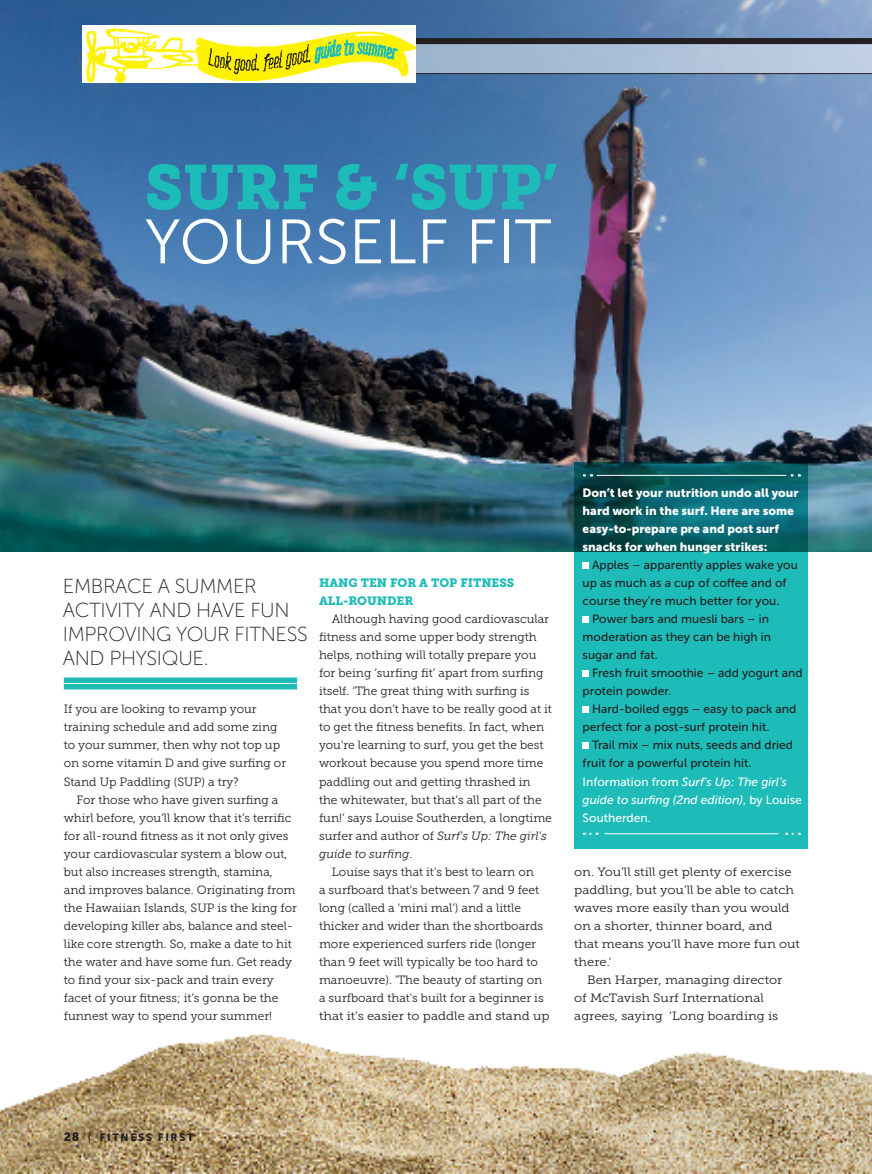
<style>
.page{position:relative;width:872px;height:1174px;background:#fff}
.page>*{position:absolute;margin:0;border:0;box-sizing:border-box;transform-origin:0 0}
.Body_copy{font:62.4px/54px "Museo Sans 300";color:#fff}
.Intro_Sans_CAPS{font:20.25px/24px "Museo Sans 100";letter-spacing:-.02em;color:#231f20}
.Body_copy-2{font:12px/18px "Museo Slab 300";color:#231f20}
.Body_copy-3{font:12px/18px "Museo Sans 500";color:#231f20}
.Body_copy-4{font:12px/18px "Museo Slab 300";color:#231f20;scale:1.09 1}
.Body_copy-5{font:12px/18px "Museo Sans 900";color:#fff}
.Body_copy-6{font:italic 12px/18px "Museo Sans 500";color:#fff}
.Body_copy-7{font:12px "Museo Slab 900";color:#1dbcb8}
.t1{font:10.5px "Museo Sans 900";letter-spacing:.16em;color:#231f20}
.s1{font-family:"Museo Slab 900";color:#1dbcb8}
.s2{font-style:normal}
.s3{font-style:italic}
.s4{font-size:12px}
.s5{font-family:"Museo Sans 300";font-size:12px}
</style>
<div class="page">
<img style="left:0;top:848px;width:872px;height:326px">
<img style="left:0;top:0;width:872px;height:551px">
<svg style="left:415px;top:44px;width:457px;height:29px;background:#adc0d8"></svg>
<div style="left:64px;top:677px;width:233px;height:12px;background:#1dbcb8"></div>
<hr style="left:64px;top:683px;width:233px;height:1px;background:#fff">
<svg style="left:574px;top:462px;width:234px;height:386px;background:#18a5a4"></svg>
<svg style="left:582px;top:562px;width:6px;height:6px"></svg>
<svg style="left:582px;top:616px;width:6px;height:6px"></svg>
<svg style="left:582px;top:670px;width:6px;height:6px"></svg>
<svg style="left:582px;top:706px;width:6px;height:6px"></svg>
<svg style="left:582px;top:742px;width:6px;height:6px"></svg>
<hr style="left:604px;top:833px;width:174px;height:1px;background:#fff">
<svg style="left:786px;top:832px;width:14px;height:3px"></svg>
<svg style="left:584px;top:832px;width:13px;height:3px"></svg>
<div style="left:338px;top:38px;width:534px;height:6px;background:#231f20"></div>
<hr style="left:256px;top:73px;width:616px;height:1px;background:#231f20">
<img style="left:83px;top:26px;width:332px;height:56px">
<hr style="left:596px;top:475px;width:190px;height:1px;background:#fff">
<svg style="left:791px;top:474px;width:9px;height:2px"></svg>
<svg style="left:584px;top:474px;width:8px;height:2px"></svg>
<p class="Body_copy" style="left:145px;top:161px;width:414px"><span class="s1">SURF &amp; ‘SUP’<br></span>YOURSELF FIT</p>
<p class="Intro_Sans_CAPS" style="left:63px;top:574px;width:246px">EMBRACE A SUMMER<br>ACTIVITY AND HAVE FUN<br>IMPROVING YOUR FITNESS<br>AND PHYSIQUE.</p>
<p class="Body_copy-2" style="left:64px;top:700px;width:224px">If you are looking to revamp your training schedule and add some zing to your summer, then why not top up on some vitamin D and give surfing or Stand Up Paddling (SUP) a try?</p>
<p class="Body_copy-2" style="left:64px;top:790px;width:234px;text-indent:13px">For those who have given surfing a whirl before, you’ll know that it’s terrific for all-round fitness as it not only gives your cardiovascular system a blow out, but also increases strength, stamina, and improves balance. Originating from the Hawaiian Islands, SUP is the king for developing killer abs, balance and steel&shy;like core strength. So, make a date to hit the water and have some fun. Get ready to find your six-pack and train every facet of your fitness; it’s gonna be the funnest way to spend your summer!</p>
<p class="Body_copy-5" style="left:582px;top:484px;width:217px">Don’t let your nutrition undo all your hard work in the surf. Here are some easy-to-prepare pre and post surf snacks for when hunger strikes:</p>
<p class="Body_copy-3" style="left:582px;top:556px;width:217px;text-indent:9px">Apples – apparently apples wake you up as much as a cup of coffee and of course they’re much better for you.</p>
<p class="Body_copy-3" style="left:582px;top:610px;width:190px;text-indent:9px">Power bars and muesli bars – in moderation as they can be high in sugar and fat.</p>
<p class="Body_copy-3" style="left:582px;top:664px;width:221px;text-indent:9px">Fresh fruit smoothie – add yogurt and protein powder.</p>
<p class="Body_copy-3" style="left:582px;top:700px;width:215px;text-indent:9px">Hard-boiled eggs – easy to pack and perfect for a post-surf protein hit.</p>
<p class="Body_copy-3" style="left:582px;top:736px;width:212px;text-indent:9px">Trail mix – mix nuts, seeds and dried fruit for a powerful protein hit.</p>
<p class="Body_copy-6" style="left:582px;top:772px;width:221px"><span class="s2">Information from</span> Surf's Up: The girl's guide to surfing (2nd edition)<span class="s2">, by Louise<br>Southerden.</span></p>
<p class="Body_copy-7" style="left:319px;top:576px;width:197px">HANG TEN FOR A TOP FITNESS</p>
<p class="Body_copy-7" style="left:319px;top:594px;width:96px">ALL-ROUNDER</p>
<p class="Body_copy-2" style="left:319px;top:610px;width:234px;text-indent:13px">Although having good cardiovascular fitness and some upper body strength helps, nothing will totally prepare you for being ‘surfing fit’ apart from surfing itself. ‘The great thing with surfing is that you don’t have to be really good at it to get the fitness benefits. In fact, when you're learning to surf, you get the best workout because you spend more time paddling out and getting thrashed in the whitewater, but that’s all part of the fun!’ says Louise Southerden, a longtime surfer and author of <span class="s3">Surf's Up: The girl's guide to surfing</span>.</p>
<p class="Body_copy-2" style="left:319px;top:862px;width:232px;text-indent:13px">Louise says that it's best to learn on<br>a surfboard that's between 7 and 9 feet long (called a 'mini mal') and a little thicker and wider than the shortboards more experienced surfers ride (longer than 9 feet will typically be too hard to manoeuvre). 'The beauty of starting on a surfboard that's built for a beginner is that it's easier to paddle and stand up</p>
<p class="Body_copy-4" style="left:574px;top:862px;width:209px">on. You'll still get plenty of exercise paddling, but you'll be able to catch waves more easily than you would on a shorter, thinner board, and that means you'll have more fun out there.'</p>
<p class="Body_copy-4" style="left:574px;top:970px;width:192px;text-indent:13px">Ben Harper, managing director of McTavish Surf International agrees, saying ‘Long boarding is</p>
<p class="t1" style="left:64px;top:1131px;width:131px"><span class="s4">28</span> <span class="s5">|</span> FITNESS FIRST</p>
</div>
